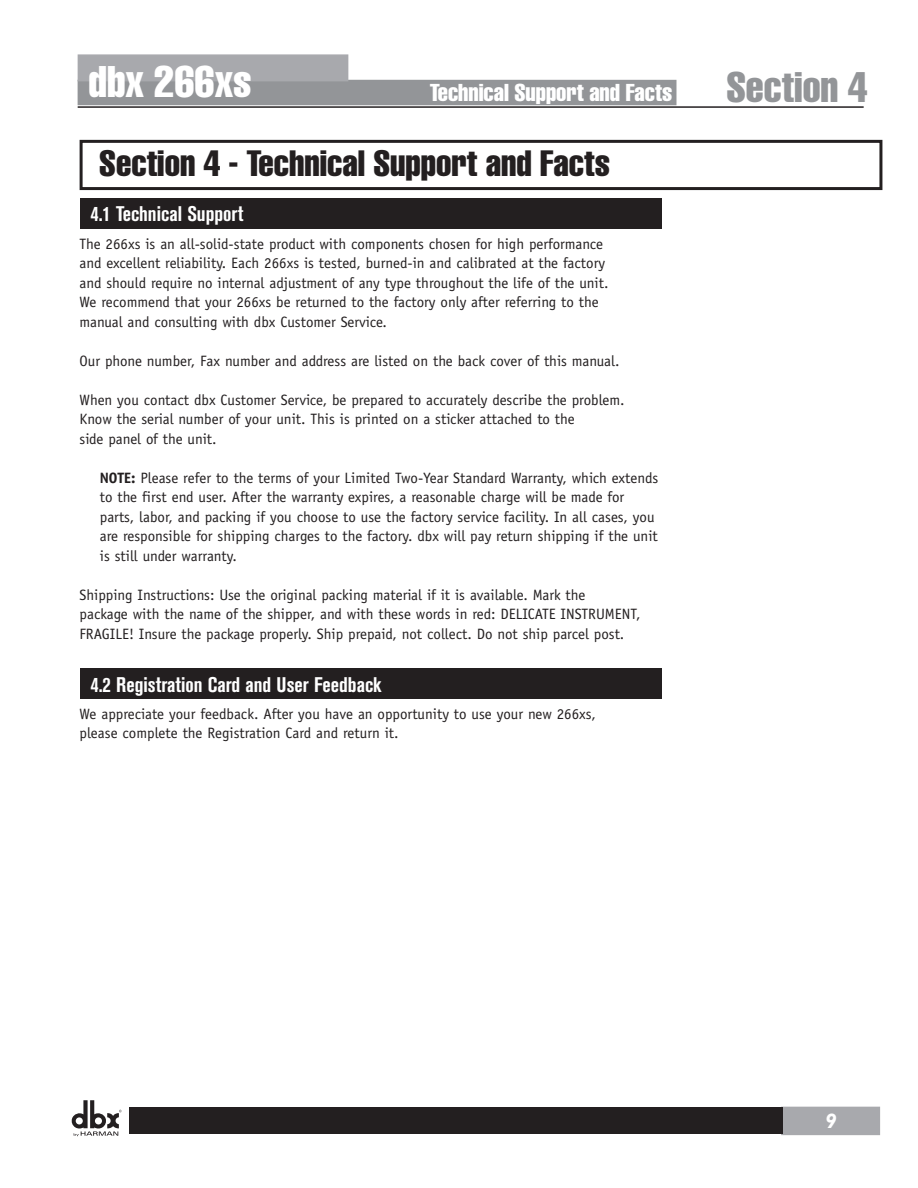
<style>
.page{position:relative;width:918px;height:1188px;background:#fff}
.page>*{position:absolute;margin:0;border:0;box-sizing:border-box;transform-origin:0 0}
.t1{font:extra-condensed 43.5px "Helvetica";color:#fff}
.t2{font:extra-condensed 42px "Helvetica";color:#939598}
.t3{font:extra-condensed 36px "Helvetica";color:#231f20}
.t4{font:extra-condensed 24px "Helvetica";color:#fff}
.t5{font:700 condensed 21px "Akzidenz Grotesk BE";color:#fff}
.t6{font:italic 700 21px "Gill Sans";color:#fff}
.t7{font:15px/19.5px "Officina Sans";color:#231f20}
.s1{font-family:"Officina Sans ITC Std";font-weight:700}
</style>
<div class="page">
<div style="left:80px;top:140px;width:802px;height:50px;border:3px solid #231f20"></div>
<div style="left:80px;top:198px;width:582px;height:31px;background:#231f20"></div>
<div style="left:80px;top:668px;width:582px;height:31px;background:#231f20"></div>
<hr style="left:78px;top:106px;width:786px;height:2px;background:#231f20">
<div style="left:78px;top:80px;width:598px;height:25px;background:#939598"></div>
<div style="left:78px;top:54px;width:270px;height:27px;background:#a8a9ad;border:2px solid #a8a9ad"></div>
<div style="left:781px;top:1107px;width:99px;height:28px;background:#a8a9ad"></div>
<div style="left:130px;top:1108px;width:652px;height:25px;background:#231f20"></div>
<div style="left:129px;top:1107px;width:654px;height:27px;border:2px solid #231f20"></div>
<svg style="left:71px;top:1100px;width:51px;height:36px"></svg>
<h1 class="t1" style="left:88px;top:54px;width:165px">dbx 266xs</h1>
<h3 class="t4" style="left:430px;top:77px;width:244px">Technical Support and Facts</h3>
<h2 class="t2" style="left:726px;top:61px;width:143px">Section 4</h2>
<h3 class="t3" style="left:99px;top:141px;width:512px">Section 4 - Technical Support and Facts</h3>
<h3 class="t5" style="left:90px;top:202px;width:155px">4.1 Technical Support</h3>
<p class="t7" style="left:80px;top:234px;width:530px">The 266xs is an all-solid-state product with components chosen for high performance and excellent reliability. Each 266xs is tested, burned-in and calibrated at the factory and should require no internal adjustment of any type throughout the life of the unit.<br>We recommend that your 266xs be returned to the factory only after referring to the manual and consulting with dbx Customer Service.</p>
<p class="t7" style="left:80px;top:351px;width:541px">Our phone number, Fax number and address are listed on the back cover of this manual.</p>
<p class="t7" style="left:80px;top:390px;width:547px">When you contact dbx Customer Service, be prepared to accurately describe the problem.<br>Know the serial number of your unit. This is printed on a sticker attached to the<br>side panel of the unit.</p>
<p class="t7" style="left:100px;top:468px;width:560px"><span class="s1">NOTE:</span> Please refer to the terms of your Limited Two-Year Standard Warranty, which extends to the first end user. After the warranty expires, a reasonable charge will be made for parts, labor, and packing if you choose to use the factory service facility. In all cases, you are responsible for shipping charges to the factory. dbx will pay return shipping if the unit is still under warranty.</p>
<p class="t7" style="left:80px;top:585px;width:562px">Shipping Instructions: Use the original packing material if it is available. Mark the<br>package with the name of the shipper, and with these words in red: DELICATE INSTRUMENT,<br>FRAGILE! Insure the package properly. Ship prepaid, not collect. Do not ship parcel post.</p>
<h3 class="t5" style="left:90px;top:672px;width:293px">4.2 Registration Card and User Feedback</h3>
<p class="t7" style="left:80px;top:704px;width:518px">We appreciate your feedback. After you have an opportunity to use your new 266xs, please complete the Registration Card and return it.</p>
<h3 class="t6" style="left:825px;top:1109px;width:13px">9</h3>
</div>
